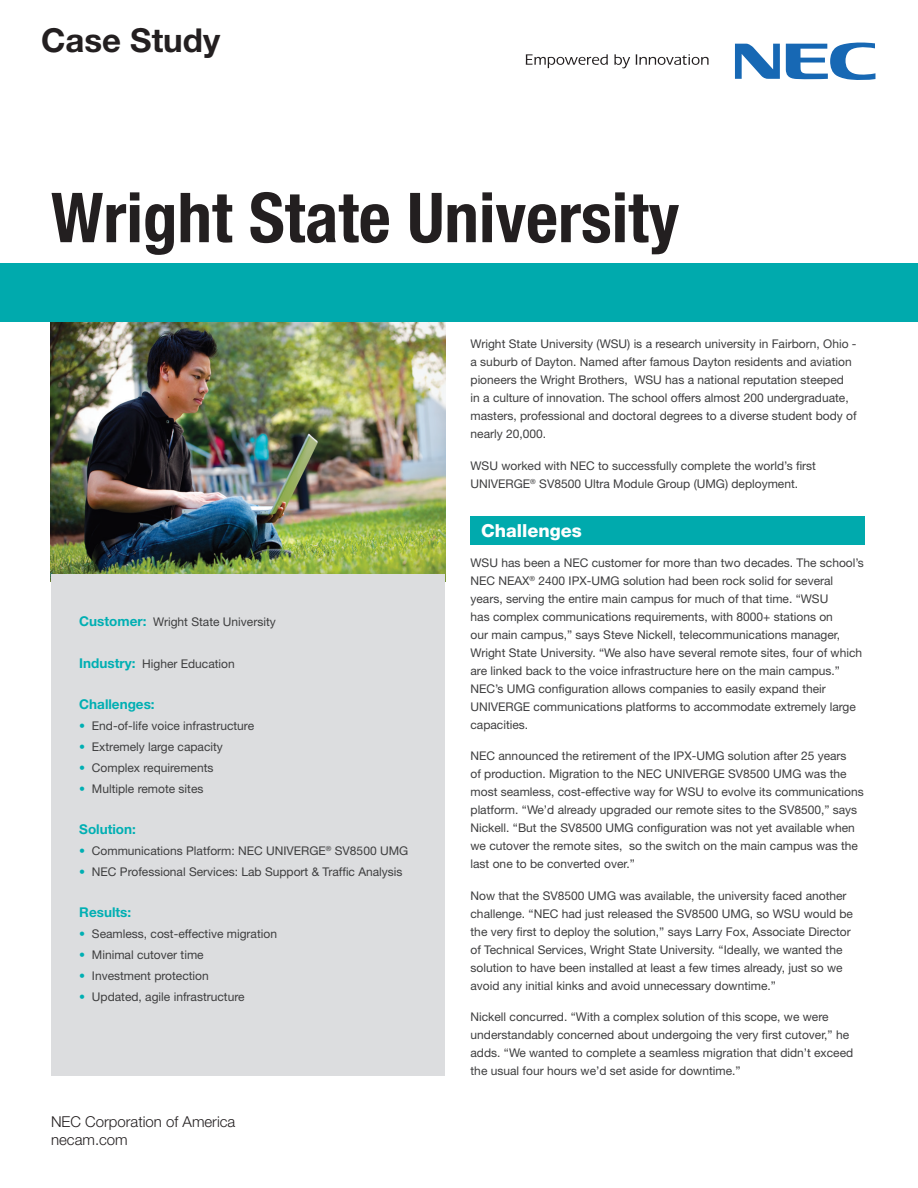
<style>
.page{position:relative;width:918px;height:1188px;background:#fff}
.page>*{position:absolute;margin:0;border:0;box-sizing:border-box;transform-origin:0 0}
.t1{font:700 condensed 69px "Helvetica Neue";color:#231f20}
.t2{font:700 33px "Helvetica Neue";color:#231f20}
.t3{font:800 18px "Helvetica Neue";color:#fff}
.t4{font:300 15px "Helvetica Neue";color:#231f20}
.t5{font:700 13.5px "Helvetica Neue";color:#00afb3}
.t6{font:12px/18px "Helvetica Neue";color:#3e3e3f}
.s1{font-weight:700;font-size:13.5px;color:#00afb3}
.s2{color:#00afb3}
</style>
<div class="page">
<img style="left:51px;top:322px;width:394px;height:253px">
<div style="left:51px;top:575px;width:394px;height:501px;background:#dcdddf"></div>
<svg style="left:526px;top:54px;width:82px;height:14px"></svg>
<svg style="left:614px;top:54px;width:16px;height:14px"></svg>
<svg style="left:636px;top:54px;width:73px;height:11px"></svg>
<svg style="left:735px;top:44px;width:45px;height:35px"></svg>
<svg style="left:786px;top:43px;width:89px;height:37px"></svg>
<div style="left:471px;top:517px;width:394px;height:28px;background:#00aaad"></div>
<div style="left:0;top:264px;width:918px;height:58px;background:#00aaad"></div>
<p class="t2" style="left:41px;top:19px;width:181px">Case Study</p>
<p class="t1" style="left:51px;top:176px;width:630px">Wright State University</p>
<p class="t6" style="left:471px;top:335px;width:388px">Wright State University (WSU) is a research university in Fairborn, Ohio - a suburb of Dayton. Named after famous Dayton residents and aviation pioneers the Wright Brothers, WSU has a national reputation steeped<br>in a culture of innovation. The school offers almost 200 undergraduate, masters, professional and doctoral degrees to a diverse student body of nearly 20,000.</p>
<p class="t6" style="left:471px;top:456px;width:347px">WSU worked with NEC to successfully complete the world’s first<br>UNIVERGE<sup>®</sup> SV8500 Ultra Module Group (UMG) deployment.</p>
<p class="t6" style="left:79px;top:613px;width:198px"><span class="s1">Customer:</span> Wright State University</p>
<p class="t6" style="left:79px;top:654px;width:157px"><span class="s1">Industry:</span> Higher Education</p>
<p class="t5" style="left:79px;top:696px;width:77px">Challenges:</p>
<p class="t6" style="left:79px;top:716px;width:176px"><span class="s2">•</span> End-of-life voice infrastructure</p>
<p class="t6" style="left:79px;top:737px;width:145px"><span class="s2">•</span> Extremely large capacity</p>
<p class="t6" style="left:79px;top:758px;width:136px"><span class="s2">•</span> Complex requirements</p>
<p class="t6" style="left:79px;top:779px;width:126px"><span class="s2">•</span> Multiple remote sites</p>
<p class="t5" style="left:79px;top:821px;width:58px">Solution:</p>
<p class="t6" style="left:79px;top:842px;width:330px"><span class="s2">•</span> Communications Platform: NEC UNIVERGE<sup>®</sup> SV8500 UMG</p>
<p class="t6" style="left:79px;top:863px;width:325px"><span class="s2">•</span> NEC Professional Services: Lab Support &amp; Traffic Analysis</p>
<p class="t5" style="left:79px;top:904px;width:53px">Results:</p>
<p class="t6" style="left:79px;top:925px;width:199px"><span class="s2">•</span> Seamless, cost-effective migration</p>
<p class="t6" style="left:79px;top:946px;width:126px"><span class="s2">•</span> Minimal cutover time</p>
<p class="t6" style="left:79px;top:967px;width:131px"><span class="s2">•</span> Investment protection</p>
<p class="t6" style="left:79px;top:988px;width:167px"><span class="s2">•</span> Updated, agile infrastructure</p>
<p class="t4" style="left:51px;top:1112px;width:186px">NEC Corporation of America</p>
<p class="t4" style="left:51px;top:1130px;width:78px">necam.com</p>
<p class="t3" style="left:481px;top:520px;width:102px">Challenges</p>
<p class="t6" style="left:471px;top:553px;width:395px">WSU has been a NEC customer for more than two decades. The school’s NEC NEAX<sup>®</sup> 2400 IPX-UMG solution had been rock solid for several years, serving the entire main campus for much of that time. “WSU<br>has complex communications requirements, with 8000+ stations on<br>our main campus,” says Steve Nickell, telecommunications manager, Wright State University. “We also have several remote sites, four of which are linked back to the voice infrastructure here on the main campus.” NEC’s UMG configuration allows companies to easily expand their UNIVERGE communications platforms to accommodate extremely large capacities.</p>
<p class="t6" style="left:471px;top:747px;width:395px">NEC announced the retirement of the IPX-UMG solution after 25 years<br>of production. Migration to the NEC UNIVERGE SV8500 UMG was the most seamless, cost-effective way for WSU to evolve its communications platform. “We’d already upgraded our remote sites to the SV8500,” says Nickell. “But the SV8500 UMG configuration was not yet available when we cutover the remote sites, so the switch on the main campus was the last one to be converted over.”</p>
<p class="t6" style="left:471px;top:886px;width:384px">Now that the SV8500 UMG was available, the university faced another challenge. “NEC had just released the SV8500 UMG, so WSU would be the very first to deploy the solution,” says Larry Fox, Associate Director of Technical Services, Wright State University. “Ideally, we wanted the solution to have been installed at least a few times already, just so we avoid any initial kinks and avoid unnecessary downtime.”</p>
<p class="t6" style="left:471px;top:1008px;width:384px">Nickell concurred. “With a complex solution of this scope, we were understandably concerned about undergoing the very first cutover,” he adds. “We wanted to complete a seamless migration that didn’t exceed the usual four hours we’d set aside for downtime.”</p>
</div>
